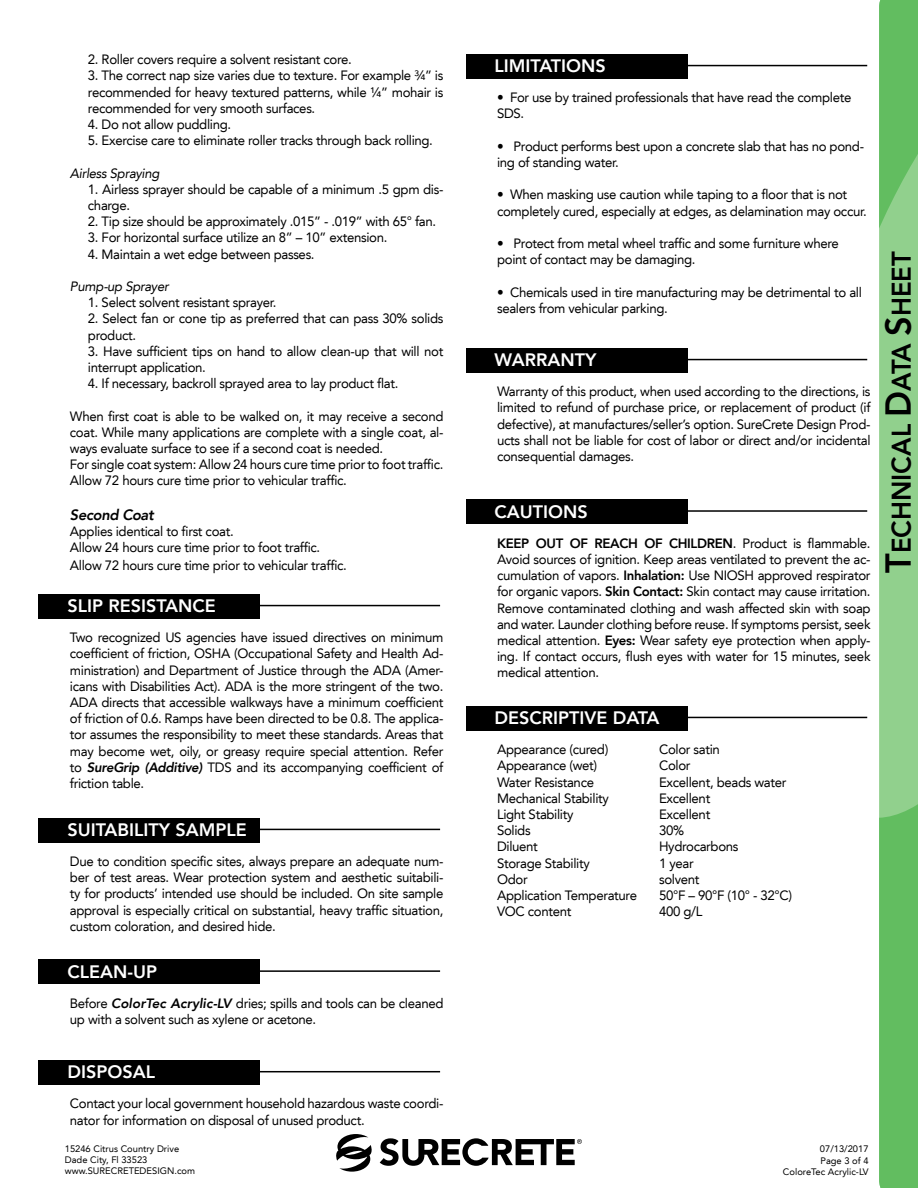
<style>
.page{position:relative;width:918px;height:1188px;background:#fff}
.page>*{position:absolute;margin:0;border:0;box-sizing:border-box;transform-origin:0 0}
.t1{font:800 27px "Avenir LT";color:#000;scale:.95 1}
.t2{font:800 18px "Avenir LT";color:#fff}
.t3{font:italic 800 15px "Avenir LT";letter-spacing:-.025em;color:#000}
.t4{font:13.5px/16.2px "Avenir LT";letter-spacing:-.025em;color:#000}
.t5{font:italic 13.5px "Avenir LT";letter-spacing:-.025em;color:#000}
.t6{font:9.3px/11.2px "Avenir LT";color:#000}
.s1{font-weight:800;font-style:italic}
.s2{font-weight:800}
.s3{font-size:36px}
</style>
<div class="page">
<svg style="left:768px;top:64px;width:100px;height:655px"></svg>
<svg style="left:879px;top:0;width:39px;height:1188px;background:#7ac777"></svg>
<svg style="left:336px;top:1134px;width:36px;height:38px"></svg>
<svg style="left:380px;top:1138px;width:202px;height:28px"></svg>
<div style="left:39px;top:818px;width:221px;height:25px;background:#000"></div>
<hr style="left:248px;top:829px;width:192px;height:1px;background:#000">
<div style="left:39px;top:960px;width:221px;height:24px;background:#000"></div>
<hr style="left:248px;top:970px;width:192px;height:2px;background:#000">
<div style="left:39px;top:1060px;width:221px;height:25px;background:#000"></div>
<hr style="left:248px;top:1071px;width:192px;height:1px;background:#000">
<div style="left:39px;top:594px;width:221px;height:25px;background:#000"></div>
<hr style="left:248px;top:605px;width:192px;height:1px;background:#000">
<div style="left:466px;top:706px;width:221px;height:25px;background:#000"></div>
<hr style="left:675px;top:717px;width:192px;height:1px;background:#000">
<div style="left:466px;top:54px;width:221px;height:25px;background:#000"></div>
<hr style="left:675px;top:65px;width:192px;height:1px;background:#000">
<div style="left:466px;top:348px;width:221px;height:25px;background:#000"></div>
<hr style="left:675px;top:359px;width:192px;height:1px;background:#000">
<div style="left:466px;top:499px;width:221px;height:25px;background:#000"></div>
<hr style="left:675px;top:510px;width:192px;height:2px;background:#000">
<p class="t4" style="left:88px;top:52px;width:266px">2. Roller covers require a solvent resistant core.</p>
<p class="t4" style="left:88px;top:68px;width:357px;text-align:justify">3. The correct nap size varies due to texture. For example ¾” is recommended for heavy textured patterns, while ¼” mohair is recommended for very smooth surfaces.</p>
<p class="t4" style="left:88px;top:116px;width:145px">4. Do not allow puddling.</p>
<p class="t4" style="left:88px;top:133px;width:347px">5. Exercise care to eliminate roller tracks through back rolling.</p>
<p class="t5" style="left:70px;top:165px;width:91px">Airless Spraying</p>
<p class="t4" style="left:88px;top:181px;width:357px">1. Airless sprayer should be capable of a minimum .5 gpm dis&shy;charge.</p>
<p class="t4" style="left:88px;top:214px;width:350px">2. Tip size should be approximately .015” - .019” with 65° fan.</p>
<p class="t4" style="left:88px;top:230px;width:301px">3. For horizontal surface utilize an 8” – 10” extension.</p>
<p class="t4" style="left:88px;top:246px;width:228px">4. Maintain a wet edge between passes.</p>
<p class="t5" style="left:70px;top:278px;width:100px">Pump-up Sprayer</p>
<p class="t4" style="left:88px;top:295px;width:190px">1. Select solvent resistant sprayer.</p>
<p class="t4" style="left:88px;top:311px;width:357px">2. Select fan or cone tip as preferred that can pass 30% solids product.</p>
<p class="t4" style="left:88px;top:343px;width:357px">3. Have sufficient tips on hand to allow clean-up that will not interrupt application.</p>
<p class="t4" style="left:88px;top:376px;width:312px">4. If necessary, backroll sprayed area to lay product flat.</p>
<p class="t4" style="left:70px;top:408px;width:375px">When first coat is able to be walked on, it may receive a second coat. While many applications are complete with a single coat, al&shy;ways evaluate surface to see if a second coat is needed.<br>For single coat system: Allow 24 hours cure time prior to foot traffic.<br>Allow 72 hours cure time prior to vehicular traffic.</p>
<p class="t3" style="left:70px;top:506px;width:85px">Second Coat</p>
<p class="t4" style="left:70px;top:523px;width:252px">Applies identical to first coat.<br>Allow 24 hours cure time prior to foot traffic.</p>
<p class="t4" style="left:70px;top:557px;width:278px">Allow 72 hours cure time prior to vehicular traffic.</p>
<h2 class="t2" style="left:68px;top:595px;width:150px">SLIP RESISTANCE</h2>
<p class="t4" style="left:70px;top:630px;width:375px;text-align:justify">Two recognized US agencies have issued directives on minimum coefficient of friction, OSHA (Occupational Safety and Health Ad&shy;ministration) and Department of Justice through the ADA (Amer&shy;icans with Disabilities Act). ADA is the more stringent of the two.<br>ADA directs that accessible walkways have a minimum coefficient of friction of 0.6. Ramps have been directed to be 0.8. The applica&shy;tor assumes the responsibility to meet these standards. Areas that may become wet, oily, or greasy require special attention. Refer to <span class="s1">SureGrip (Additive)</span> TDS and its accompanying coefficient of friction table.</p>
<h2 class="t2" style="left:68px;top:819px;width:181px">SUITABILITY SAMPLE</h2>
<p class="t4" style="left:70px;top:853px;width:375px;text-align:justify">Due to condition specific sites, always prepare an adequate num&shy;ber of test areas. Wear protection system and aesthetic suitabili&shy;ty for products’ intended use should be included. On site sample approval is especially critical on substantial, heavy traffic situation, custom coloration, and desired hide.</p>
<h2 class="t2" style="left:68px;top:961px;width:91px">CLEAN-UP</h2>
<p class="t4" style="left:70px;top:995px;width:375px">Before <span class="s1">ColorTec Acrylic-LV</span> dries; spills and tools can be cleaned up with a solvent such as xylene or acetone.</p>
<h2 class="t2" style="left:68px;top:1061px;width:89px">DISPOSAL</h2>
<p class="t4" style="left:70px;top:1096px;width:375px">Contact your local government household hazardous waste coordi&shy;nator for information on disposal of unused product.</p>
<p class="t6" style="left:65px;top:1143px;width:132px">15246 Citrus Country Drive<br>Dade City, Fl 33523 www.SURECRETEDESIGN.com</p>
<h2 class="t2" style="left:495px;top:55px;width:113px">LIMITATIONS</h2>
<p class="t4" style="left:497px;top:90px;width:356px">• For use by trained professionals that have read the complete<br>SDS.</p>
<p class="t4" style="left:497px;top:138px;width:369px">• Product performs best upon a concrete slab that has no pond&shy;ing of standing water.</p>
<p class="t4" style="left:497px;top:187px;width:371px">• When masking use caution while taping to a floor that is not completely cured, especially at edges, as delamination may occur.</p>
<p class="t4" style="left:497px;top:235px;width:343px">• Protect from metal wheel traffic and some furniture where point of contact may be damaging.</p>
<p class="t4" style="left:497px;top:284px;width:366px">• Chemicals used in tire manufacturing may be detrimental to all sealers from vehicular parking.</p>
<h2 class="t2" style="left:495px;top:349px;width:103px">WARRANTY</h2>
<p class="t4" style="left:497px;top:384px;width:375px;text-align:justify">Warranty of this product, when used according to the directions, is limited to refund of purchase price, or replacement of product (if defective), at manufactures/seller’s option. SureCrete Design Prod&shy;ucts shall not be liable for cost of labor or direct and/or incidental consequential damages.</p>
<h2 class="t2" style="left:495px;top:501px;width:95px">CAUTIONS</h2>
<p class="t4" style="left:497px;top:535px;width:375px;text-align:justify"><span class="s2">KEEP OUT OF REACH OF CHILDREN</span>. Product is flammable.<br>Avoid sources of ignition. Keep areas ventilated to prevent the ac&shy;cumulation of vapors. <span class="s2">Inhalation:</span> Use NIOSH approved respirator for organic vapors. <span class="s2">Skin Contact:</span> Skin contact may cause irritation.<br>Remove contaminated clothing and wash affected skin with soap and water. Launder clothing before reuse. If symptoms persist, seek medical attention. <span class="s2">Eyes:</span> Wear safety eye protection when apply&shy;ing. If contact occurs, flush eyes with water for 15 minutes, seek medical attention.</p>
<h2 class="t2" style="left:495px;top:707px;width:167px">DESCRIPTIVE DATA</h2>
<p class="t4" style="left:497px;top:741px;width:113px">Appearance (cured)</p>
<p class="t4" style="left:659px;top:741px;width:62px">Color satin</p>
<p class="t4" style="left:497px;top:758px;width:102px">Appearance (wet)</p>
<p class="t4" style="left:659px;top:758px;width:33px">Color</p>
<p class="t4" style="left:497px;top:774px;width:99px">Water Resistance</p>
<p class="t4" style="left:659px;top:774px;width:129px">Excellent, beads water</p>
<p class="t4" style="left:497px;top:790px;width:113px">Mechanical Stability</p>
<p class="t4" style="left:659px;top:790px;width:53px">Excellent</p>
<p class="t4" style="left:497px;top:806px;width:78px">Light Stability</p>
<p class="t4" style="left:659px;top:806px;width:53px">Excellent</p>
<p class="t4" style="left:497px;top:822px;width:35px">Solids</p>
<p class="t4" style="left:659px;top:822px;width:27px">30%</p>
<p class="t4" style="left:497px;top:839px;width:42px">Diluent</p>
<p class="t4" style="left:659px;top:839px;width:81px">Hydrocarbons</p>
<p class="t4" style="left:497px;top:855px;width:94px">Storage Stability</p>
<p class="t4" style="left:659px;top:855px;width:36px">1 year</p>
<p class="t4" style="left:497px;top:871px;width:32px">Odor</p>
<p class="t4" style="left:659px;top:871px;width:42px">solvent</p>
<p class="t4" style="left:497px;top:887px;width:142px">Application Temperature</p>
<p class="t4" style="left:659px;top:887px;width:135px">50°F – 90°F (10° - 32°C)</p>
<p class="t4" style="left:497px;top:903px;width:76px">VOC content</p>
<p class="t4" style="left:659px;top:903px;width:45px">400 g/L</p>
<h1 class="t1" style="left:885px;top:573px;width:340px;rotate:-90deg"><span class="s3">T</span>ECHNICAL <span class="s3">D</span>ATA <span class="s3">S</span>HEET</h1>
<p class="t6" style="left:783px;top:1144px;width:87px;text-align:right">07/13/2017<br>Page 3 of 4<br>ColoreTec Acrylic-LV</p>
</div>
